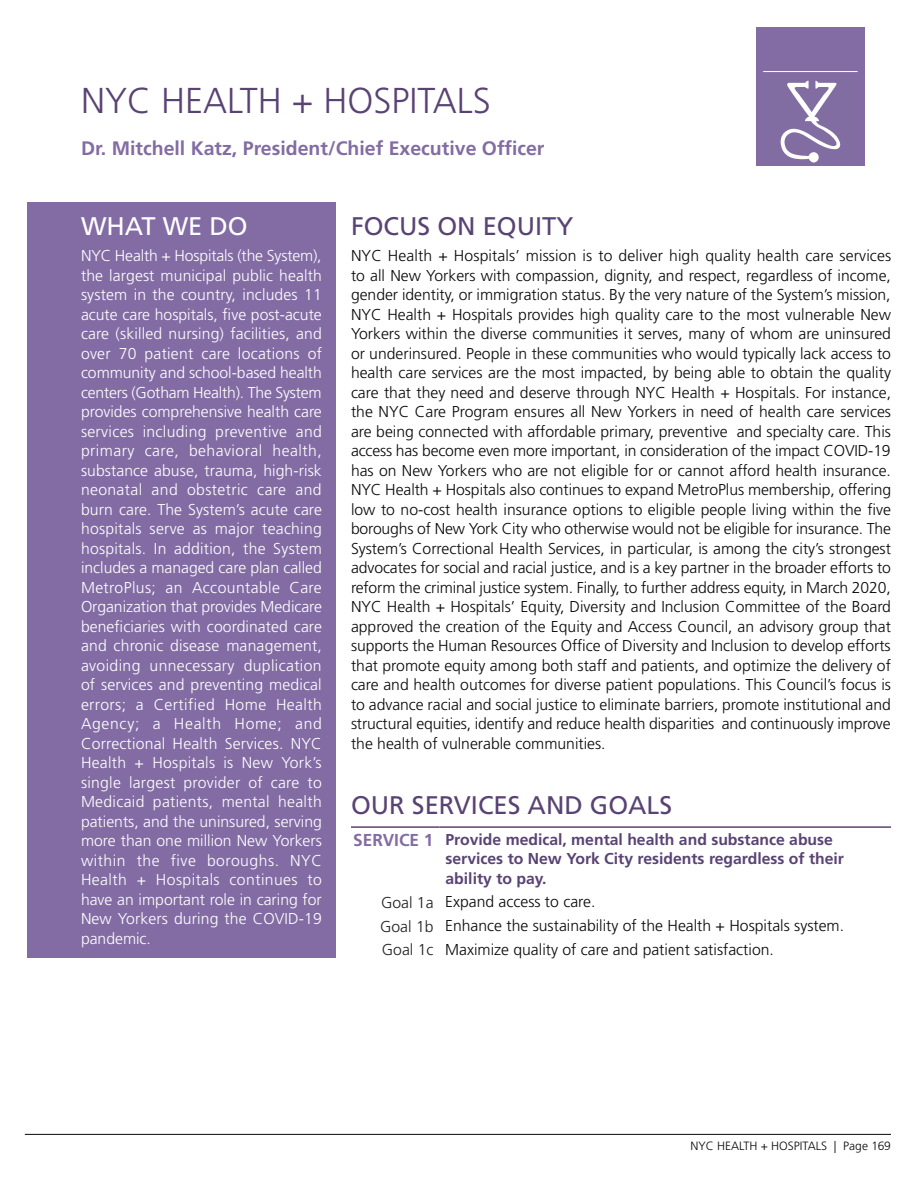
<style>
.page{position:relative;width:918px;height:1188px;background:#fff}
.page>*{position:absolute;margin:0;border:0;box-sizing:border-box;transform-origin:0 0}
.t1{font:300 36px "Frutiger LT Std";color:#594374}
.Headings{font:25.5px "Frutiger LT Std";color:#594374}
.Heading__What_We_Do{font:25.5px "Frutiger LT Std";color:#fff}
.t2{font:700 19.5px "Frutiger LT Std";color:#836ca4}
.Service_Title__1st_p{font:700 17.25px "Frutiger LT Std";color:#836ca4}
.Paragraph_Text{font:300 15.75px/19.5px "Frutiger LT Std";color:#09090b;text-align:justify}
.Paragraph_Text__What{font:300 15.75px/19.5px "Frutiger LT Std";color:#fff;text-align:justify}
.Service_Text{font:700 15.75px "Frutiger LT Std";color:#594374}
.Goal_Text{font:300 15.75px "Frutiger LT Std";color:#09090b}
.Goal_Title__1st_pg{font:300 15.75px "Frutiger LT Std";color:#231f20}
.t3{font:300 12px "Frutiger LT Std";color:#09090b}
</style>
<div class="page">
<hr style="left:25px;top:1134px;width:866px;height:1px;background:#09090b">
<div style="left:756px;top:27px;width:108px;height:139px;background:#836ca4"></div>
<svg style="left:780px;top:81px;width:61px;height:82px"></svg>
<hr style="left:763px;top:71px;width:95px;height:1px;background:#fff">
<div style="left:27px;top:202px;width:309px;height:756px;background:#836ca4"></div>
<hr style="left:351px;top:826px;width:89px;height:2px;background:#594374">
<hr style="left:440px;top:826px;width:451px;height:2px;background:#594374">
<h1 class="t1" style="left:81px;top:80px;width:411px">NYC HEALTH + HOSPITALS</h1>
<p class="t2" style="left:81px;top:137px;width:465px">Dr. Mitchell Katz, President/Chief Executive Officer</p>
<p class="Heading__What_We_Do" style="left:81px;top:211px;width:168px">WHAT WE DO</p>
<p class="Paragraph_Text__What" style="left:81px;top:246px;width:242px">NYC Health + Hospitals (the System), the largest municipal public health system in the country, includes 11 acute care hospitals, five post-acute care (skilled nursing) facilities, and over 70 patient care locations of community and school-based health centers (Gotham Health). The System provides comprehensive health care services including preventive and primary care, behavioral health, substance abuse, trauma, high-risk neonatal and obstetric care and burn care. The System’s acute care hospitals serve as major teaching hospitals. In addition, the System includes a managed care plan called MetroPlus; an Accountable Care Organization that provides Medicare beneficiaries with coordinated care and chronic disease management, avoiding unnecessary duplication of services and preventing medical errors; a Certified Home Health Agency; a Health Home; and Correctional Health Services. NYC Health + Hospitals is New York’s single largest provider of care to Medicaid patients, mental health patients, and the uninsured, serving more than one million New Yorkers within the five boroughs. NYC Health + Hospitals continues to have an important role in caring for New Yorkers during the COVID-19 pandemic.</p>
<p class="Headings" style="left:351px;top:211px;width:224px">FOCUS ON EQUITY</p>
<p class="Paragraph_Text" style="left:351px;top:246px;width:542px">NYC Health + Hospitals’ mission is to deliver high quality health care services to all New Yorkers with compassion, dignity, and respect, regardless of income, gender identity, or immigration status. By the very nature of the System’s mission, NYC Health + Hospitals provides high quality care to the most vulnerable New Yorkers within the diverse communities it serves, many of whom are uninsured or underinsured. People in these communities who would typically lack access to health care services are the most impacted, by being able to obtain the quality care that they need and deserve through NYC Health + Hospitals. For instance, the NYC Care Program ensures all New Yorkers in need of health care services are being connected with affordable primary, preventive and specialty care. This access has become even more important, in consideration of the impact COVID-19 has on New Yorkers who are not eligible for or cannot afford health insurance.<br>NYC Health + Hospitals also continues to expand MetroPlus membership, offering low to no-cost health insurance options to eligible people living within the five boroughs of New York City who otherwise would not be eligible for insurance. The System’s Correctional Health Services, in particular, is among the city’s strongest advocates for social and racial justice, and is a key partner in the broader efforts to reform the criminal justice system. Finally, to further address equity, in March 2020, NYC Health + Hospitals’ Equity, Diversity and Inclusion Committee of the Board approved the creation of the Equity and Access Council, an advisory group that supports the Human Resources Office of Diversity and Inclusion to develop efforts that promote equity among both staff and patients, and optimize the delivery of care and health outcomes for diverse patient populations. This Council’s focus is to advance racial and social justice to eliminate barriers, promote institutional and structural equities, identify and reduce health disparities and continuously improve the health of vulnerable communities.</p>
<p class="Headings" style="left:351px;top:790px;width:323px">OUR SERVICES AND GOALS</p>
<p class="Service_Title__1st_p" style="left:353px;top:830px;width:82px">SERVICE 1</p>
<p class="Service_Text" style="left:446px;top:830px;width:389px">Provide medical, mental health and substance abuse</p>
<p class="Service_Text" style="left:446px;top:850px;width:400px">services to New York City residents regardless of their</p>
<p class="Service_Text" style="left:446px;top:869px;width:102px">ability to pay.</p>
<p class="Goal_Title__1st_pg" style="left:381px;top:893px;width:54px">Goal 1a</p>
<p class="Goal_Text" style="left:445px;top:893px;width:152px">Expand access to care.</p>
<p class="Goal_Title__1st_pg" style="left:380px;top:917px;width:55px">Goal 1b</p>
<p class="Paragraph_Text" style="left:445px;top:916px;width:400px">Enhance the sustainability of the Health + Hospitals system.</p>
<p class="Goal_Title__1st_pg" style="left:382px;top:941px;width:53px">Goal 1c</p>
<p class="Paragraph_Text" style="left:445px;top:940px;width:330px">Maximize quality of care and patient satisfaction.</p>
<p class="t3" style="left:691px;top:1139px;width:202px">NYC HEALTH + HOSPITALS | Page 169</p>
</div>
